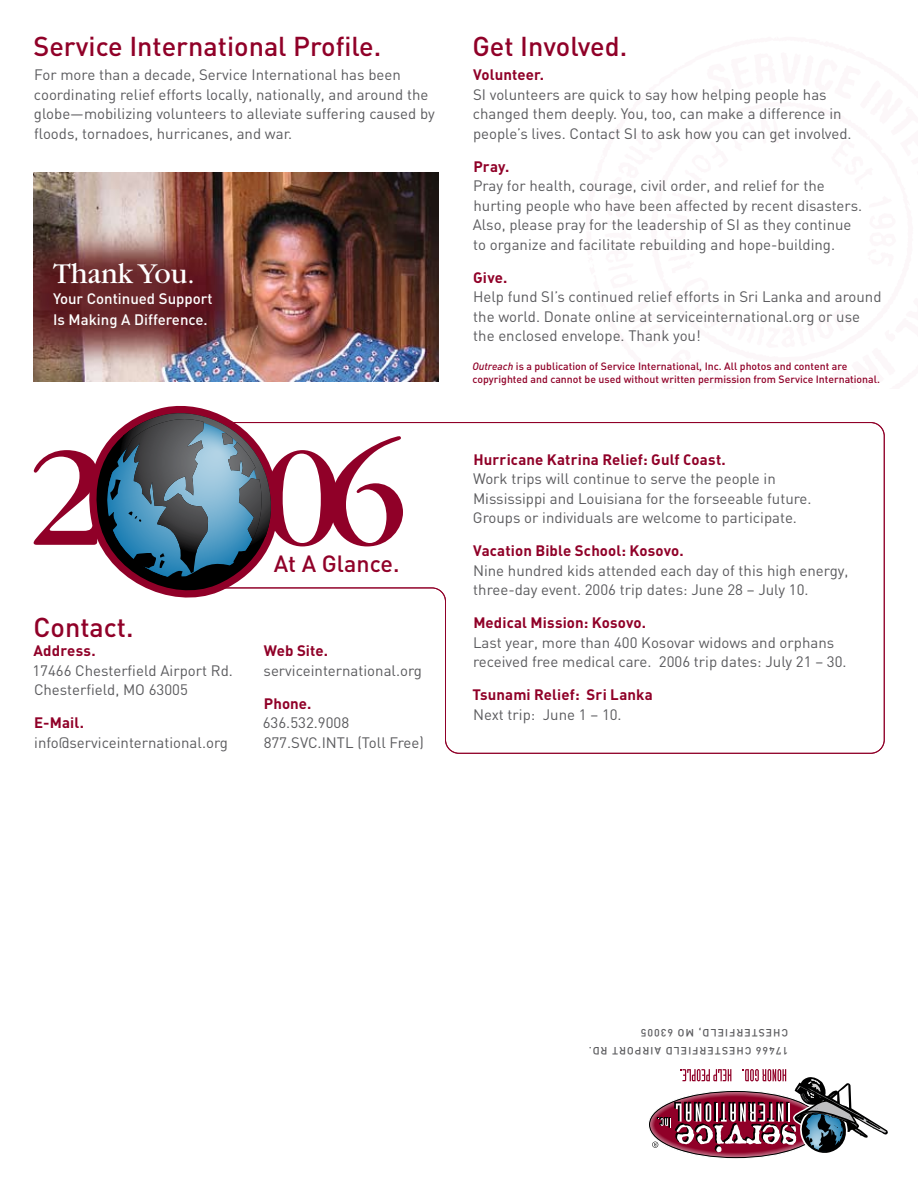
<style>
.page{position:relative;width:918px;height:1188px;background:#fff}
.page>*{position:absolute;margin:0;border:0;box-sizing:border-box;transform-origin:0 0}
.t1{font:150px "Garamond";color:#900028}
.t2{font:30px "Garamond";color:#fff}
.t3{font:500 27px "DIN";color:#900028}
.t4{font:500 23.25px "DIN";color:#900028}
.t5{font:15px/19.5px "DIN";color:#5b5b5e}
.t6{font:700 15px "DIN";letter-spacing:.01em;color:#900028}
.t7{font:500 15px/21px "DIN";color:#fff}
.t8{font:500 10.5px/12.6px "DIN";color:#900028}
.t9{font:500 10.5px/18px "DIN";letter-spacing:.1em;color:#5b5b5e}
.s1{font-style:italic}
</style>
<div class="page">
<img style="left:34px;top:172px;width:405px;height:209px">
<svg style="left:281px;top:422px;width:604px;height:332px"></svg>
<svg style="left:89px;top:406px;width:192px;height:192px"></svg>
<svg style="left:652px;top:1069px;width:236px;height:90px"></svg>
<h3 class="t3" style="left:34px;top:29px;width:349px">Service International Profile.</h3>
<p class="t5" style="left:34px;top:65px;width:403px">For more than a decade, Service International has been coordinating relief efforts locally, nationally, and around the globe—mobilizing volunteers to alleviate suffering caused by floods, tornadoes, hurricanes, and war.</p>
<h2 class="t2" style="left:53px;top:258px;width:144px">Thank You.</h2>
<p class="t7" style="left:53px;top:287px;width:161px">Your Continued Support<br>Is Making A Difference.</p>
<h1 class="t1" style="left:26px;top:420px;width:381px">2 06</h1>
<h3 class="t4" style="left:274px;top:549px;width:127px">At A Glance.</h3>
<h3 class="t3" style="left:34px;top:610px;width:102px">Contact.</h3>
<p class="t6" style="left:34px;top:641px;width:64px">Address.</p>
<p class="t5" style="left:32px;top:660px;width:202px">17466 Chesterfield Airport Rd.<br>Chesterfield, MO 63005</p>
<p class="t6" style="left:34px;top:713px;width:51px">E-Mail.</p>
<p class="t5" style="left:34px;top:732px;width:195px">info@serviceinternational.org</p>
<p class="t6" style="left:264px;top:641px;width:66px">Web Site.</p>
<p class="t5" style="left:264px;top:660px;width:160px">serviceinternational.org</p>
<p class="t6" style="left:264px;top:693px;width:49px">Phone.</p>
<p class="t5" style="left:263px;top:713px;width:163px">636.532.9008<br>877.SVC.INTL (Toll Free)</p>
<h3 class="t3" style="left:472px;top:29px;width:156px">Get Involved.</h3>
<p class="t6" style="left:473px;top:65px;width:73px">Volunteer.</p>
<p class="t5" style="left:473px;top:84px;width:380px">SI volunteers are quick to say how helping people has changed them deeply. You, too, can make a difference in people’s lives. Contact SI to ask how you can get involved.</p>
<p class="t6" style="left:473px;top:156px;width:38px">Pray.</p>
<p class="t5" style="left:473px;top:176px;width:391px">Pray for health, courage, civil order, and relief for the hurting people who have been affected by recent disasters.<br>Also, please pray for the leadership of SI as they continue to organize and facilitate rebuilding and hope-building.</p>
<p class="t6" style="left:473px;top:267px;width:36px">Give.</p>
<p class="t5" style="left:473px;top:287px;width:410px">Help fund SI’s continued relief efforts in Sri Lanka and around the world. Donate online at serviceinternational.org or use the enclosed envelope. Thank you!</p>
<p class="t8" style="left:472px;top:360px;width:409px"><span class="s1">Outreach</span> is a publication of Service International, Inc. All photos and content are copyrighted and cannot be used without written permission from Service International.</p>
<p class="t6" style="left:473px;top:449px;width:254px">Hurricane Katrina Relief: Gulf Coast.</p>
<p class="t5" style="left:473px;top:469px;width:340px">Work trips will continue to serve the people in<br>Mississippi and Louisiana for the forseeable future.<br>Groups or individuals are welcome to participate.</p>
<p class="t6" style="left:473px;top:541px;width:212px">Vacation Bible School: Kosovo.</p>
<p class="t5" style="left:473px;top:560px;width:377px">Nine hundred kids attended each day of this high energy, three-day event. 2006 trip dates: June 28 – July 10.</p>
<p class="t6" style="left:473px;top:613px;width:174px">Medical Mission: Kosovo.</p>
<p class="t5" style="left:473px;top:632px;width:375px">Last year, more than 400 Kosovar widows and orphans received free medical care. 2006 trip dates: July 21 – 30.</p>
<p class="t6" style="left:472px;top:685px;width:182px">Tsunami Relief: Sri Lanka</p>
<p class="t5" style="left:473px;top:704px;width:150px">Next trip: June 1 – 10.</p>
<p class="t9" style="left:788px;top:1060px;width:201px;rotate:-180deg">17466 CHESTERFIELD AIRPORT RD.<br>CHESTERFIELD, MO 63005</p>
</div>
